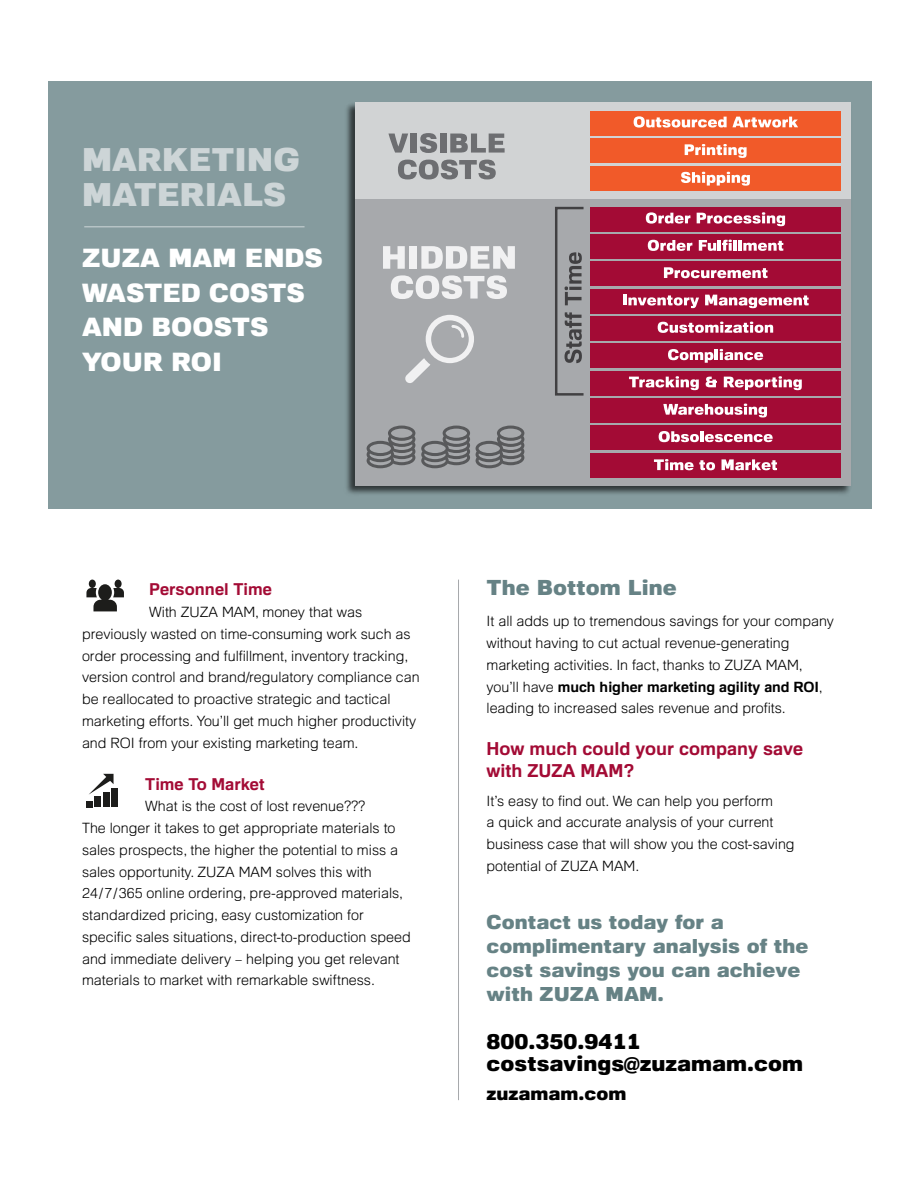
<style>
.page{position:relative;width:918px;height:1188px;background:#fff}
.page>*{position:absolute;margin:0;border:0;box-sizing:border-box;transform-origin:0 0}
.t1{font:900 31.95px/34.5px "Familiar Pro";color:#cdd5d7}
.t2{font:900 25.5px/34.5px "Familiar Pro";color:#fff}
.t3{font:900 21px/21.8px "Familiar Pro";color:#000}
.t4{font:900 21px "Familiar Pro";color:#668285}
.t5{font:900 19.5px/24px "Familiar Pro";color:#668285}
.t6{font:700 18px/21.8px "Familiar Pro";color:#a30b35}
.t7{font:900 18px "Familiar Pro";color:#000}
.t8{font:700 16.5px "Familiar Pro";color:#a30b35}
.t9{font:300 14.25px/21.8px "Familiar Pro";color:#000}
.s1{font-weight:700}
</style>
<div class="page">
<div style="left:48px;top:81px;width:824px;height:427px;background:#859b9e"></div>
<div style="left:115px;top:580px;width:7px;height:8px;background:#1d1d1b;border-radius:50%"></div>
<div style="left:89px;top:580px;width:7px;height:8px;background:#1d1d1b;border-radius:50%"></div>
<svg style="left:86px;top:584px;width:38px;height:27px"></svg>
<div style="left:86px;top:801px;width:7px;height:6px;background:#1d1d1b"></div>
<div style="left:95px;top:797px;width:6px;height:10px;background:#1d1d1b"></div>
<div style="left:103px;top:793px;width:6px;height:14px;background:#1d1d1b"></div>
<div style="left:111px;top:788px;width:7px;height:19px;background:#1d1d1b"></div>
<svg style="left:89px;top:774px;width:25px;height:21px"></svg>
<img style="left:346px;top:103px;width:505px;height:391px">
<div style="left:355px;top:102px;width:496px;height:383px;background:#d1d3d4"></div>
<div style="left:355px;top:199px;width:496px;height:286px;background:#a7a9ac"></div>
<div style="left:590px;top:207px;width:251px;height:25px;background:#a30b35"></div>
<svg style="left:646px;top:212px;width:44px;height:12px"></svg>
<svg style="left:697px;top:212px;width:88px;height:14px"></svg>
<div style="left:590px;top:234px;width:251px;height:25px;background:#a30b35"></div>
<svg style="left:648px;top:240px;width:44px;height:11px"></svg>
<svg style="left:699px;top:240px;width:84px;height:11px"></svg>
<div style="left:590px;top:261px;width:251px;height:25px;background:#a30b35"></div>
<svg style="left:664px;top:267px;width:104px;height:11px"></svg>
<div style="left:590px;top:289px;width:251px;height:25px;background:#a30b35"></div>
<svg style="left:623px;top:295px;width:76px;height:13px"></svg>
<svg style="left:705px;top:295px;width:104px;height:13px"></svg>
<div style="left:590px;top:425px;width:251px;height:25px;background:#a30b35"></div>
<svg style="left:659px;top:431px;width:114px;height:11px"></svg>
<div style="left:590px;top:316px;width:251px;height:25px;background:#a30b35"></div>
<svg style="left:658px;top:322px;width:115px;height:11px"></svg>
<div style="left:590px;top:343px;width:251px;height:25px;background:#a30b35"></div>
<svg style="left:668px;top:349px;width:95px;height:14px"></svg>
<div style="left:590px;top:371px;width:251px;height:25px;background:#a30b35"></div>
<svg style="left:629px;top:376px;width:70px;height:14px"></svg>
<svg style="left:706px;top:377px;width:11px;height:10px"></svg>
<svg style="left:724px;top:376px;width:78px;height:14px"></svg>
<div style="left:590px;top:139px;width:251px;height:24px;background:#f15a29"></div>
<svg style="left:685px;top:144px;width:62px;height:14px"></svg>
<div style="left:590px;top:398px;width:251px;height:25px;background:#a30b35"></div>
<svg style="left:663px;top:404px;width:104px;height:14px"></svg>
<div style="left:590px;top:111px;width:251px;height:25px;background:#f15a29"></div>
<svg style="left:634px;top:116px;width:164px;height:12px"></svg>
<div style="left:590px;top:166px;width:251px;height:25px;background:#f15a29"></div>
<svg style="left:681px;top:172px;width:69px;height:14px"></svg>
<div style="left:590px;top:454px;width:251px;height:24px;background:#a30b35"></div>
<svg style="left:654px;top:459px;width:61px;height:11px"></svg>
<svg style="left:722px;top:459px;width:55px;height:11px"></svg>
<svg style="left:388px;top:134px;width:20px;height:19px"></svg>
<div style="left:411px;top:134px;width:6px;height:19px;background:#6d6e71"></div>
<svg style="left:420px;top:133px;width:17px;height:20px"></svg>
<div style="left:440px;top:134px;width:6px;height:19px;background:#6d6e71"></div>
<svg style="left:450px;top:134px;width:55px;height:19px"></svg>
<svg style="left:398px;top:160px;width:98px;height:19px"></svg>
<svg style="left:383px;top:246px;width:22px;height:23px"></svg>
<div style="left:409px;top:246px;width:8px;height:23px;background:#f1f1f2"></div>
<svg style="left:421px;top:246px;width:94px;height:23px"></svg>
<svg style="left:391px;top:275px;width:116px;height:24px"></svg>
<svg style="left:405px;top:315px;width:69px;height:68px"></svg>
<svg style="left:367px;top:426px;width:48px;height:42px"></svg>
<svg style="left:421px;top:426px;width:49px;height:42px"></svg>
<svg style="left:476px;top:426px;width:48px;height:42px"></svg>
<div style="left:555px;top:207px;width:30px;height:189px;border:2px solid #414042"></div>
<svg style="left:565px;top:312px;width:17px;height:51px"></svg>
<svg style="left:565px;top:252px;width:17px;height:53px"></svg>
<hr style="left:458px;top:580px;width:1px;height:520px;background:#a7a9ac">
<hr style="left:84px;top:226px;width:221px;height:1px;background:#b6c3c5">
<h1 class="t1" style="left:82px;top:142px;width:220px">MARKETING<br>MATERIALS</h1>
<h2 class="t2" style="left:82px;top:240px;width:242px">ZUZA MAM ENDS<br>WASTED COSTS<br>AND BOOSTS<br>YOUR ROI</h2>
<p class="t8" style="left:149px;top:579px;width:124px">Personnel Time</p>
<p class="t9" style="left:82px;top:601px;width:339px;text-indent:67px">With ZUZA MAM, money that was previously wasted on time-consuming work such as order processing and fulfillment, inventory tracking, version control and brand/regulatory compliance can be reallocated to proactive strategic and tactical marketing efforts. You’ll get much higher productivity and ROI from your existing marketing team.</p>
<p class="t8" style="left:145px;top:774px;width:121px">Time To Market</p>
<p class="t9" style="left:82px;top:795px;width:330px;text-indent:63px">What is the cost of lost revenue???<br>The longer it takes to get appropriate materials to sales prospects, the higher the potential to miss a sales opportunity. ZUZA MAM solves this with 24/7/365 online ordering, pre-approved materials, standardized pricing, easy customization for specific sales situations, direct-to-production speed and immediate delivery – helping you get relevant materials to market with remarkable swiftness.</p>
<h3 class="t4" style="left:487px;top:574px;width:192px">The Bottom Line</h3>
<p class="t9" style="left:487px;top:610px;width:349px">It all adds up to tremendous savings for your company without having to cut actual revenue-generating marketing activities. In fact, thanks to ZUZA MAM, you’ll have <span class="s1">much higher marketing agility and ROI</span>, leading to increased sales revenue and profits.</p>
<p class="t6" style="left:487px;top:738px;width:318px">How much could your company save with ZUZA MAM?</p>
<p class="t9" style="left:487px;top:790px;width:310px">It’s easy to find out. We can help you perform<br>a quick and accurate analysis of your current business case that will show you the cost-saving potential of ZUZA MAM.</p>
<h3 class="t5" style="left:487px;top:909px;width:323px">Contact us today for a complimentary analysis of the cost savings you can achieve with ZUZA MAM.</h3>
<h3 class="t3" style="left:487px;top:1031px;width:318px">800.350.9411 costsavings@zuzamam.com</h3>
<p class="t7" style="left:487px;top:1082px;width:142px">zuzamam.com</p>
</div>
